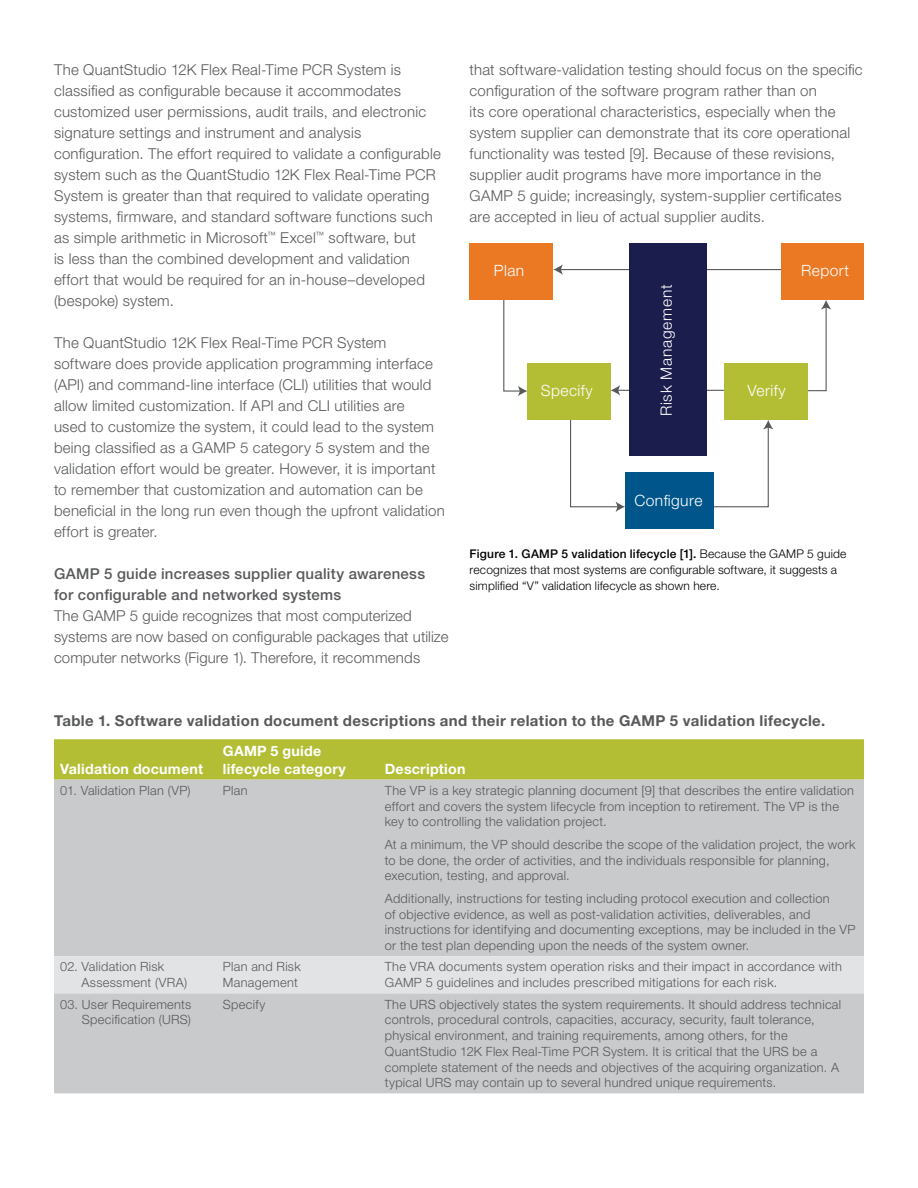
<style>
.page{position:relative;width:918px;height:1188px;background:#fff}
.page>*{position:absolute;margin:0;border:0;box-sizing:border-box;transform-origin:0 0}
.t1{font:300 15.6px "Helvetica Neue LT Std";letter-spacing:.03em;color:#fff}
.t2{font:300 15.6px "Helvetica Neue LT Std";letter-spacing:.05em;color:#fff}
.t3{font:300 15px/21px "Helvetica Neue LT Std";letter-spacing:.015em;color:#58595b}
.t4{font:700 15px "Helvetica Neue LT Std";letter-spacing:.025em;color:#58595b}
.t5{font:500 15px/21px "Helvetica Neue LT Std";letter-spacing:.015em;color:#58595b}
.t6{font:700 14.25px/18px "Helvetica Neue LT Std";letter-spacing:.015em;color:#fff}
.t7{font:300 12.75px/15.8px "Helvetica Neue LT Std";letter-spacing:.02em;color:#58595b}
.t8{font:300 12px/15.8px "Helvetica Neue LT Std";letter-spacing:.015em;color:#000}
.s1{font-weight:500}
</style>
<div class="page">
<svg style="left:503px;top:300px;width:24px;height:96px"></svg>
<hr style="left:560px;top:269px;width:222px;height:1px;background:#58595b">
<svg style="left:553px;top:264px;width:10px;height:11px"></svg>
<hr style="left:617px;top:390px;width:109px;height:1px;background:#58595b">
<svg style="left:611px;top:385px;width:9px;height:11px"></svg>
<svg style="left:570px;top:420px;width:55px;height:92px"></svg>
<svg style="left:714px;top:420px;width:60px;height:88px"></svg>
<svg style="left:808px;top:300px;width:23px;height:92px"></svg>
<div style="left:630px;top:243px;width:77px;height:212px;background:#1b1e4d"></div>
<div style="left:470px;top:243px;width:83px;height:57px;background:#eb7924"></div>
<div style="left:527px;top:363px;width:84px;height:57px;background:#b3be35"></div>
<div style="left:625px;top:472px;width:89px;height:57px;background:#00558a"></div>
<div style="left:724px;top:363px;width:84px;height:57px;background:#b3be35"></div>
<div style="left:781px;top:243px;width:83px;height:57px;background:#eb7924"></div>
<div style="left:54px;top:739px;width:810px;height:41px;background:#b3be35"></div>
<div style="left:54px;top:780px;width:810px;height:313px;background:#c9cacc"></div>
<div style="left:54px;top:956px;width:810px;height:37px;background:#e2e3e4"></div>
<p class="t3" style="left:54px;top:59px;width:388px">The QuantStudio 12K Flex Real-Time PCR System is classified as configurable because it accommodates customized user permissions, audit trails, and electronic signature settings and instrument and analysis configuration. The effort required to validate a configurable system such as the QuantStudio 12K Flex Real-Time PCR System is greater than that required to validate operating systems, firmware, and standard software functions such as simple arithmetic in Microsoft<sup>™</sup> Excel<sup>™</sup> software, but<br>is less than the combined development and validation effort that would be required for an in-house–developed (bespoke) system.</p>
<p class="t3" style="left:54px;top:332px;width:392px">The QuantStudio 12K Flex Real-Time PCR System software does provide application programming interface (API) and command-line interface (CLI) utilities that would allow limited customization. If API and CLI utilities are<br>used to customize the system, it could lead to the system being classified as a GAMP 5 category 5 system and the validation effort would be greater. However, it is important to remember that customization and automation can be beneficial in the long run even though the upfront validation effort is greater.</p>
<p class="t5" style="left:54px;top:563px;width:373px">GAMP 5 guide increases supplier quality awareness for configurable and networked systems</p>
<p class="t3" style="left:54px;top:605px;width:396px">The GAMP 5 guide recognizes that most computerized systems are now based on configurable packages that utilize computer networks (Figure 1). Therefore, it recommends</p>
<p class="t3" style="left:470px;top:59px;width:395px">that software-validation testing should focus on the specific configuration of the software program rather than on<br>its core operational characteristics, especially when the system supplier can demonstrate that its core operational functionality was tested [9]. Because of these revisions, supplier audit programs have more importance in the GAMP 5 guide; increasingly, system-supplier certificates are accepted in lieu of actual supplier audits.</p>
<p class="t1" style="left:494px;top:260px;width:32px">Plan</p>
<p class="t1" style="left:541px;top:380px;width:53px">Specify</p>
<p class="t2" style="left:657px;top:416px;width:133px;rotate:-90deg">Risk Management</p>
<p class="t1" style="left:634px;top:491px;width:70px">Configure</p>
<p class="t1" style="left:801px;top:260px;width:49px">Report</p>
<p class="t1" style="left:747px;top:380px;width:40px">Verify</p>
<p class="t8" style="left:470px;top:546px;width:378px"><span class="s1">Figure 1. GAMP 5 validation lifecycle [1].</span> Because the GAMP 5 guide recognizes that most systems are configurable software, it suggests a simplified “V” validation lifecycle as shown here.</p>
<p class="t4" style="left:54px;top:711px;width:773px">Table 1. Software validation document descriptions and their relation to the GAMP 5 validation lifecycle.</p>
<p class="t6" style="left:60px;top:759px;width:145px">Validation document</p>
<p class="t6" style="left:223px;top:741px;width:125px">GAMP 5 guide lifecycle category</p>
<p class="t6" style="left:385px;top:759px;width:82px">Description</p>
<p class="t7" style="left:60px;top:782px;width:132px">01. Validation Plan (VP)</p>
<p class="t7" style="left:223px;top:782px;width:26px">Plan</p>
<p class="t7" style="left:385px;top:782px;width:471px">The VP is a key strategic planning document [9] that describes the entire validation effort and covers the system lifecycle from inception to retirement. The VP is the key to controlling the validation project.</p>
<p class="t7" style="left:385px;top:836px;width:472px">At a minimum, the VP should describe the scope of the validation project, the work to be done, the order of activities, and the individuals responsible for planning, execution, testing, and approval.</p>
<p class="t7" style="left:385px;top:890px;width:472px">Additionally, instructions for testing including protocol execution and collection<br>of objective evidence, as well as post-validation activities, deliverables, and instructions for identifying and documenting exceptions, may be included in the VP or the test plan depending upon the needs of the system owner.</p>
<p class="t7" style="left:82px;top:959px;width:107px;text-indent:-21px">02. Validation Risk<br>Assessment (VRA)</p>
<p class="t7" style="left:223px;top:959px;width:79px">Plan and Risk<br>Management</p>
<p class="t7" style="left:385px;top:959px;width:459px">The VRA documents system operation risks and their impact in accordance with<br>GAMP 5 guidelines and includes prescribed mitigations for each risk.</p>
<p class="t7" style="left:60px;top:996px;width:133px;text-align:right">03. User Requirements<br>Specification (URS)</p>
<p class="t7" style="left:223px;top:996px;width:44px">Specify</p>
<p class="t7" style="left:385px;top:996px;width:458px">The URS objectively states the system requirements. It should address technical controls, procedural controls, capacities, accuracy, security, fault tolerance, physical environment, and training requirements, among others, for the QuantStudio 12K Flex Real-Time PCR System. It is critical that the URS be a complete statement of the needs and objectives of the acquiring organization. A typical URS may contain up to several hundred unique requirements.</p>
</div>
